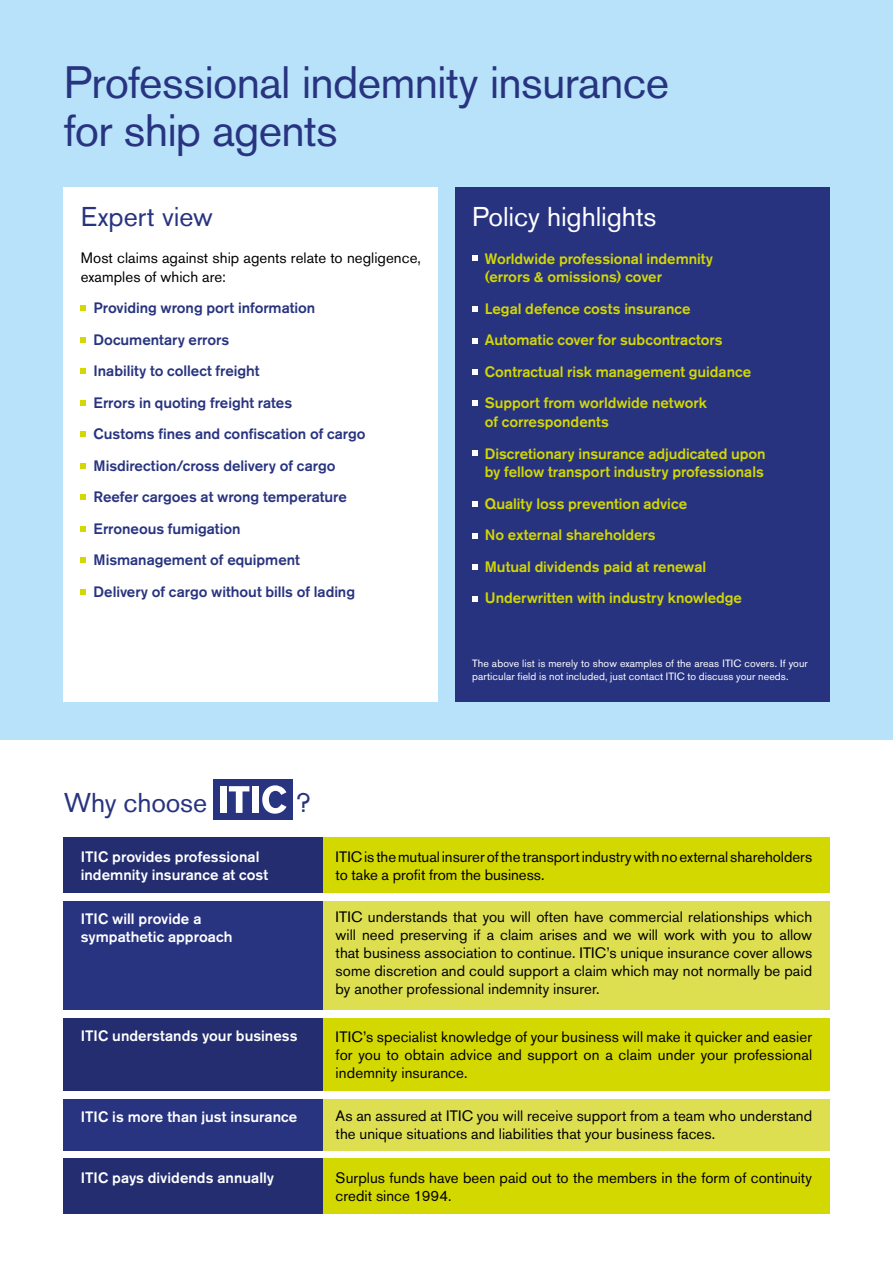
<style>
.page{position:relative;width:893px;height:1263px;background:#fff}
.page>*{position:absolute;margin:0;border:0;box-sizing:border-box;transform-origin:0 0}
.t1{font:45px/48px "Akzidenz Grotesk BE";letter-spacing:-.015em;color:#283480}
.t2{font:27px "Akzidenz Grotesk BE";color:#283480}
.t3{font:27px "Akzidenz Grotesk BE";letter-spacing:-.005em;color:#fff}
.t4{font:15px/18px "Akzidenz Grotesk BE";letter-spacing:.005em;color:#000}
.t5{font:500 15px/31.5px "Akzidenz Grotesk BE";letter-spacing:-.005em;color:#d3d800}
.t6{font:500 15px/31.5px "Akzidenz Grotesk BE";letter-spacing:-.005em;color:#283480}
.t7{font:500 15px/18px "Akzidenz Grotesk BE";color:#fff}
.t8{font:10.5px/13.5px "Akzidenz Grotesk BE";letter-spacing:.01em;color:#fff}
</style>
<div class="page">
<div style="left:0;top:0;width:893px;height:740px;background:#b7e2fa"></div>
<div style="left:64px;top:187px;width:374px;height:515px;background:#fff"></div>
<div style="left:455px;top:187px;width:374px;height:515px;background:#283380"></div>
<svg style="left:472px;top:255px;width:5px;height:6px"></svg>
<svg style="left:472px;top:306px;width:5px;height:6px"></svg>
<svg style="left:472px;top:338px;width:5px;height:5px"></svg>
<svg style="left:472px;top:369px;width:5px;height:6px"></svg>
<svg style="left:472px;top:400px;width:5px;height:5px"></svg>
<svg style="left:472px;top:450px;width:5px;height:6px"></svg>
<svg style="left:472px;top:501px;width:5px;height:6px"></svg>
<svg style="left:472px;top:533px;width:5px;height:5px"></svg>
<svg style="left:472px;top:564px;width:5px;height:6px"></svg>
<svg style="left:472px;top:596px;width:5px;height:5px"></svg>
<svg style="left:81px;top:306px;width:5px;height:5px"></svg>
<svg style="left:81px;top:337px;width:5px;height:5px"></svg>
<svg style="left:81px;top:369px;width:5px;height:5px"></svg>
<svg style="left:81px;top:400px;width:5px;height:5px"></svg>
<svg style="left:81px;top:432px;width:5px;height:5px"></svg>
<svg style="left:81px;top:463px;width:5px;height:5px"></svg>
<svg style="left:81px;top:495px;width:5px;height:5px"></svg>
<svg style="left:81px;top:526px;width:5px;height:6px"></svg>
<svg style="left:81px;top:558px;width:5px;height:5px"></svg>
<svg style="left:81px;top:589px;width:5px;height:6px"></svg>
<div style="left:64px;top:1018px;width:259px;height:73px;background:#232d70"></div>
<div style="left:64px;top:901px;width:259px;height:108px;background:#283480"></div>
<div style="left:323px;top:838px;width:506px;height:55px;background:#d3d800"></div>
<div style="left:323px;top:1018px;width:506px;height:73px;background:#d3d800"></div>
<div style="left:323px;top:1099px;width:506px;height:51px;background:#dddf50"></div>
<div style="left:323px;top:1159px;width:506px;height:55px;background:#d3d800"></div>
<div style="left:323px;top:901px;width:506px;height:108px;background:#dddf50"></div>
<div style="left:64px;top:838px;width:259px;height:55px;background:#232d70"></div>
<div style="left:64px;top:1099px;width:259px;height:51px;background:#283480"></div>
<div style="left:64px;top:1159px;width:259px;height:55px;background:#232d70"></div>
<div style="left:213px;top:779px;width:80px;height:40px;background:#283480"></div>
<div style="left:220px;top:786px;width:7px;height:27px;background:#fff"></div>
<svg style="left:229px;top:786px;width:20px;height:27px"></svg>
<div style="left:252px;top:786px;width:6px;height:27px;background:#fff"></div>
<svg style="left:262px;top:785px;width:24px;height:29px"></svg>
<h1 class="t1" style="left:64px;top:58px;width:607px">Professional indemnity insurance for ship agents</h1>
<h2 class="t2" style="left:81px;top:201px;width:134px">Expert view</h2>
<p class="t4" style="left:81px;top:248px;width:342px;line-height:18.8px">Most claims against ship agents relate to negligence, examples of which are:</p>
<p class="t6" style="left:94px;top:292px;width:274px">Providing wrong port information<br>Documentary errors<br>Inability to collect freight<br>Errors in quoting freight rates<br>Customs fines and confiscation of cargo<br>Misdirection/cross delivery of cargo<br>Reefer cargoes at wrong temperature<br>Erroneous fumigation<br>Mismanagement of equipment<br>Delivery of cargo without bills of lading</p>
<h2 class="t3" style="left:472px;top:201px;width:186px">Policy highlights</h2>
<p class="t5" style="left:485px;top:249px;width:230px;line-height:18.8px">Worldwide professional indemnity (errors &amp; omissions) cover</p>
<p class="t5" style="left:485px;top:293px;width:268px">Legal defence costs insurance Automatic cover for subcontractors Contractual risk management guidance Support from worldwide network</p>
<p class="t5" style="left:485px;top:406px;width:282px">of correspondents<br>Discretionary insurance adjudicated upon</p>
<p class="t5" style="left:485px;top:456px;width:281px">by fellow transport industry professionals Quality loss prevention advice<br>No external shareholders<br>Mutual dividends paid at renewal Underwritten with industry knowledge</p>
<p class="t8" style="left:472px;top:656px;width:337px">The above list is merely to show examples of the areas ITIC covers. If your particular field is not included, just contact ITIC to discuss your needs.</p>
<h2 class="t2" style="left:64px;top:787px;width:145px">Why choose</h2>
<h2 class="t2" style="left:296px;top:787px;width:17px">?</h2>
<p class="t7" style="left:81px;top:848px;width:189px">ITIC provides professional indemnity insurance at cost</p>
<p class="t7" style="left:81px;top:910px;width:153px">ITIC will provide a sympathetic approach</p>
<p class="t7" style="left:81px;top:1026px;width:218px">ITIC understands your business</p>
<p class="t7" style="left:81px;top:1107px;width:218px">ITIC is more than just insurance</p>
<p class="t7" style="left:81px;top:1169px;width:195px">ITIC pays dividends annually</p>
<p class="t4" style="left:336px;top:848px;width:478px">ITIC is the mutual insurer of the transport industry with no external shareholders to take a profit from the business.</p>
<p class="t4" style="left:336px;top:908px;width:478px;text-align:justify">ITIC understands that you will often have commercial relationships which will need preserving if a claim arises and we will work with you to allow that business association to continue. ITIC’s unique insurance cover allows some discretion and could support a claim which may not normally be paid by another professional indemnity insurer.</p>
<p class="t4" style="left:336px;top:1028px;width:478px;text-align:justify">ITIC’s specialist knowledge of your business will make it quicker and easier for you to obtain advice and support on a claim under your professional indemnity insurance.</p>
<p class="t4" style="left:336px;top:1107px;width:478px">As an assured at ITIC you will receive support from a team who understand the unique situations and liabilities that your business faces.</p>
<p class="t4" style="left:336px;top:1169px;width:478px">Surplus funds have been paid out to the members in the form of continuity credit since 1994.</p>
</div>
